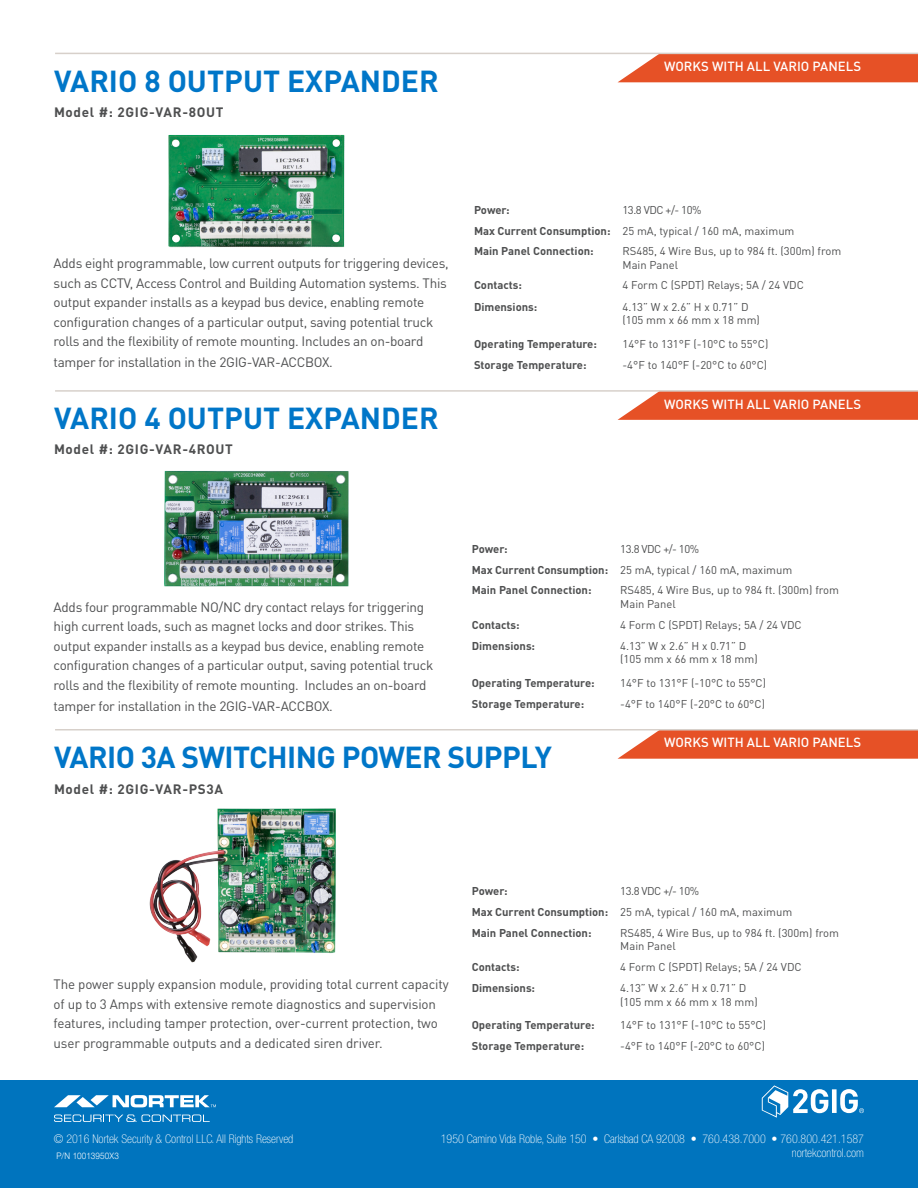
<style>
.page{position:relative;width:918px;height:1188px;background:#fff}
.page>*{position:absolute;margin:0;border:0;box-sizing:border-box;transform-origin:0 0}
.t1{font:700 30px "DIN Pro";color:#0076c8}
.t2{font:700 30px "DIN Pro";letter-spacing:-.02em;color:#0076c8}
.t3{font:13.5px/19.5px "DIN Pro";letter-spacing:-.02em;color:#4e4f50}
.t4{font:700 13.5px "DIN Pro";letter-spacing:.05em;color:#4e4f50}
.List{font:500 13.2px "DIN Pro";color:#fff}
.t5{font:100 condensed 12px "Helvetica Neue LT Std";color:#fff}
.t6{font:11.25px/13.5px "DIN Pro";color:#4e4f50}
.t7{font:700 11.25px "DIN Pro";color:#4e4f50}
.t8{font:300 9px "Helvetica Neue LT Std";letter-spacing:.02em;color:#fff;scale:.9 1}
</style>
<div class="page">
<div style="left:0;top:1080px;width:918px;height:108px;background:#0074be"></div>
<svg style="left:54px;top:1115px;width:156px;height:7px"></svg>
<svg style="left:54px;top:1095px;width:162px;height:12px"></svg>
<div style="left:832px;top:1089px;width:5px;height:24px;background:#fff"></div>
<svg style="left:762px;top:1085px;width:66px;height:33px"></svg>
<svg style="left:840px;top:1089px;width:24px;height:24px"></svg>
<img style="left:168px;top:134px;width:177px;height:114px">
<img style="left:164px;top:470px;width:185px;height:117px">
<img style="left:149px;top:808px;width:187px;height:155px">
<svg style="left:618px;top:54px;width:300px;height:28px;background:#e75d35"></svg>
<svg style="left:618px;top:392px;width:300px;height:28px;background:#e75d35"></svg>
<svg style="left:618px;top:730px;width:300px;height:29px;background:#e76039"></svg>
<hr style="left:55px;top:53px;width:863px;height:1px;background:#d7d0ca">
<hr style="left:55px;top:390px;width:863px;height:2px;background:#d7d0ca">
<hr style="left:55px;top:729px;width:863px;height:1px;background:#d7d0ca">
<p class="t1" style="left:54px;top:56px;width:386px">VARIO 8 OUTPUT EXPANDER</p>
<p class="t4" style="left:54px;top:101px;width:171px">Model #: 2GIG-VAR-8OUT</p>
<p class="List" style="left:664px;top:56px;width:198px">WORKS WITH ALL VARIO PANELS</p>
<p class="t3" style="left:54px;top:252px;width:397px">Adds eight programmable, low current outputs for triggering devices, such as CCTV, Access Control and Building Automation systems. This output expander installs as a keypad bus device, enabling remote configuration changes of a particular output, saving potential truck rolls and the flexibility of remote mounting. Includes an on-board</p>
<p class="t3" style="left:54px;top:351px;width:281px">tamper for installation in the 2GIG-VAR-ACCBOX.</p>
<p class="t1" style="left:54px;top:393px;width:386px">VARIO 4 OUTPUT EXPANDER</p>
<p class="t4" style="left:54px;top:438px;width:180px">Model #: 2GIG-VAR-4ROUT</p>
<p class="t7" style="left:474px;top:201px;width:37px">Power:</p>
<p class="t6" style="left:622px;top:202px;width:80px">13.8 VDC +/- 10%</p>
<p class="t7" style="left:474px;top:221px;width:138px">Max Current Consumption:</p>
<p class="t6" style="left:622px;top:223px;width:174px">25 mA, typical / 160 mA, maximum</p>
<p class="t7" style="left:474px;top:242px;width:121px">Main Panel Connection:</p>
<p class="t6" style="left:622px;top:243px;width:220px">RS485, 4 Wire Bus, up to 984 ft. (300m) from<br>Main Panel</p>
<p class="t7" style="left:474px;top:276px;width:49px">Contacts:</p>
<p class="t6" style="left:622px;top:277px;width:183px">4 Form C (SPDT) Relays; 5A / 24 VDC</p>
<p class="t7" style="left:474px;top:297px;width:65px">Dimensions:</p>
<p class="t6" style="left:622px;top:299px;width:128px">4.13” W x 2.6” H x 0.71” D</p>
<p class="t6" style="left:622px;top:312px;width:139px">(105 mm x 66 mm x 18 mm)</p>
<p class="t7" style="left:474px;top:335px;width:124px">Operating Temperature:</p>
<p class="t6" style="left:622px;top:336px;width:147px">14°F to 131°F (-10°C to 55°C)</p>
<p class="t7" style="left:474px;top:355px;width:114px">Storage Temperature:</p>
<p class="t6" style="left:622px;top:357px;width:146px">-4°F to 140°F (-20°C to 60°C)</p>
<p class="List" style="left:664px;top:393px;width:198px">WORKS WITH ALL VARIO PANELS</p>
<p class="t3" style="left:54px;top:596px;width:381px">Adds four programmable NO/NC dry contact relays for triggering high current loads, such as magnet locks and door strikes. This output expander installs as a keypad bus device, enabling remote configuration changes of a particular output, saving potential truck rolls and the flexibility of remote mounting. Includes an on-board</p>
<p class="t3" style="left:54px;top:695px;width:281px">tamper for installation in the 2GIG-VAR-ACCBOX.</p>
<p class="t7" style="left:472px;top:540px;width:37px">Power:</p>
<p class="t6" style="left:620px;top:541px;width:80px">13.8 VDC +/- 10%</p>
<p class="t7" style="left:472px;top:560px;width:138px">Max Current Consumption:</p>
<p class="t6" style="left:620px;top:562px;width:174px">25 mA, typical / 160 mA, maximum</p>
<p class="t7" style="left:472px;top:581px;width:121px">Main Panel Connection:</p>
<p class="t6" style="left:620px;top:583px;width:220px">RS485, 4 Wire Bus, up to 984 ft. (300m) from<br>Main Panel</p>
<p class="t7" style="left:472px;top:615px;width:49px">Contacts:</p>
<p class="t6" style="left:620px;top:617px;width:183px">4 Form C (SPDT) Relays; 5A / 24 VDC</p>
<p class="t7" style="left:472px;top:637px;width:65px">Dimensions:</p>
<p class="t6" style="left:620px;top:638px;width:128px">4.13” W x 2.6” H x 0.71” D</p>
<p class="t6" style="left:620px;top:652px;width:139px">(105 mm x 66 mm x 18 mm)</p>
<p class="t7" style="left:472px;top:674px;width:124px">Operating Temperature:</p>
<p class="t6" style="left:620px;top:675px;width:147px">14°F to 131°F (-10°C to 55°C)</p>
<p class="t7" style="left:472px;top:694px;width:114px">Storage Temperature:</p>
<p class="t6" style="left:620px;top:696px;width:146px">-4°F to 140°F (-20°C to 60°C)</p>
<p class="t2" style="left:54px;top:733px;width:499px">VARIO 3A SWITCHING POWER SUPPLY</p>
<p class="t4" style="left:54px;top:778px;width:171px">Model #: 2GIG-VAR-PS3A</p>
<p class="List" style="left:664px;top:732px;width:198px">WORKS WITH ALL VARIO PANELS</p>
<p class="t3" style="left:54px;top:973px;width:397px">The power supply expansion module, providing total current capacity of up to 3 Amps with extensive remote diagnostics and supervision features, including tamper protection, over-current protection, two user programmable outputs and a dedicated siren driver.</p>
<p class="t7" style="left:472px;top:882px;width:37px">Power:</p>
<p class="t6" style="left:620px;top:883px;width:80px">13.8 VDC +/- 10%</p>
<p class="t7" style="left:472px;top:903px;width:138px">Max Current Consumption:</p>
<p class="t6" style="left:620px;top:904px;width:174px">25 mA, typical / 160 mA, maximum</p>
<p class="t7" style="left:472px;top:923px;width:121px">Main Panel Connection:</p>
<p class="t6" style="left:620px;top:925px;width:220px">RS485, 4 Wire Bus, up to 984 ft. (300m) from<br>Main Panel</p>
<p class="t7" style="left:472px;top:957px;width:49px">Contacts:</p>
<p class="t6" style="left:620px;top:959px;width:183px">4 Form C (SPDT) Relays; 5A / 24 VDC</p>
<p class="t7" style="left:472px;top:979px;width:65px">Dimensions:</p>
<p class="t6" style="left:620px;top:980px;width:128px">4.13” W x 2.6” H x 0.71” D</p>
<p class="t6" style="left:620px;top:994px;width:139px">(105 mm x 66 mm x 18 mm)</p>
<p class="t7" style="left:472px;top:1016px;width:124px">Operating Temperature:</p>
<p class="t6" style="left:620px;top:1017px;width:147px">14°F to 131°F (-10°C to 55°C)</p>
<p class="t7" style="left:472px;top:1037px;width:114px">Storage Temperature:</p>
<p class="t6" style="left:620px;top:1038px;width:146px">-4°F to 140°F (-20°C to 60°C)</p>
<p class="t5" style="left:54px;top:1132px;width:241px">© 2016 Nortek Security &amp; Control LLC. All Rights Reserved</p>
<p class="t5" style="left:441px;top:1132px;width:425px">1950 Camino Vida Roble, Suite 150 • Carlsbad CA 92008 • 760.438.7000 • 760.800.421.1587</p>
<p class="t5" style="left:792px;top:1146px;width:74px">nortekcontrol.com</p>
<p class="t8" style="left:57px;top:1150px;width:71px">P/N 10013950X3</p>
</div>
